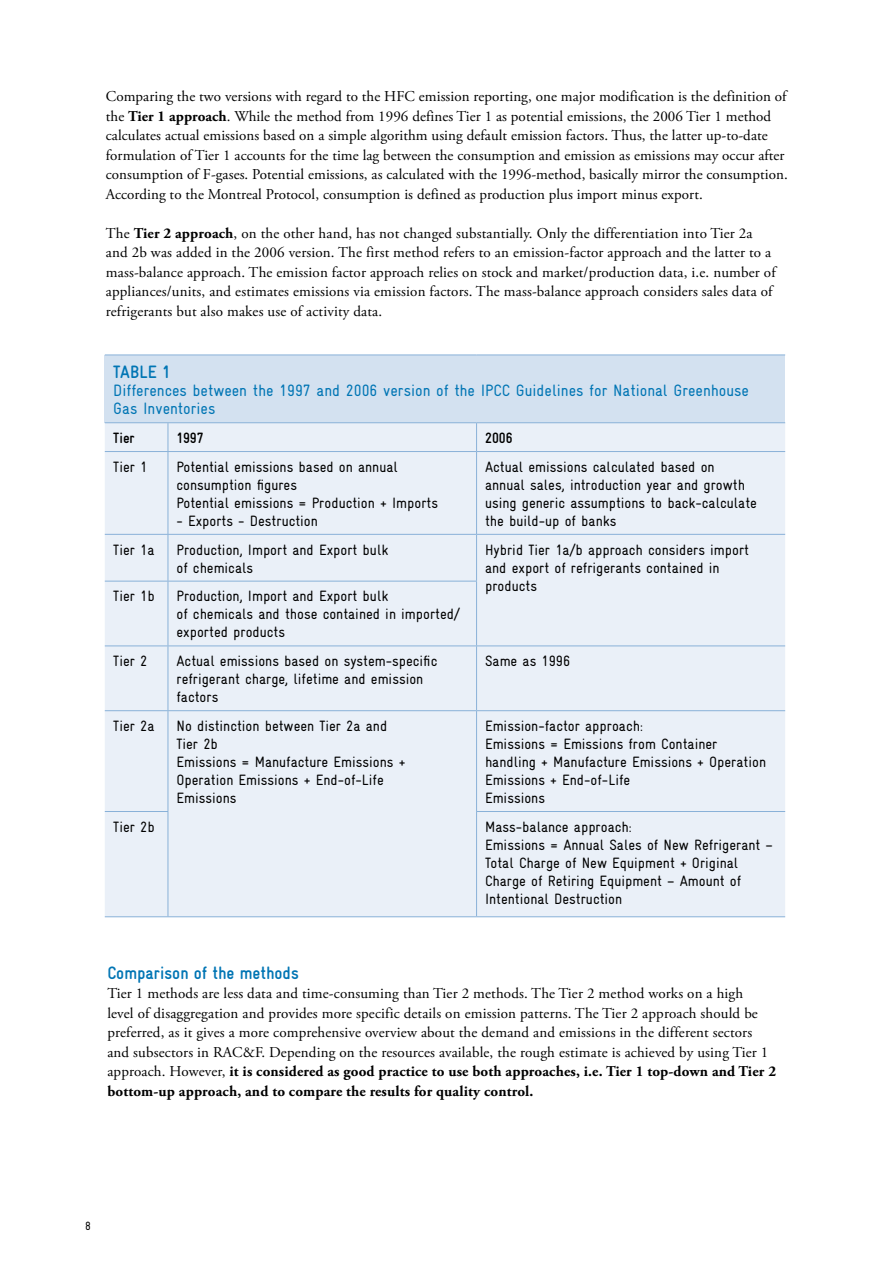
<style>
.page{position:relative;width:893px;height:1263px;background:#fff}
.page>*{position:absolute;margin:0;border:0;box-sizing:border-box;transform-origin:0 0}
.t1{font:700 condensed 18px "Gravur";color:#0075b4}
.t2{font:condensed 16.5px/18px "Gravur";color:#0075b4}
.t3{font:15px/19.5px "Adobe Garamond Pro";letter-spacing:.01em;color:#000}
.t4{font:condensed 15px/18px "Gravur";color:#000}
.t5{font:700 condensed 15px "Gravur";color:#000}
.t6{font:condensed 12px "Gravur";color:#000}
.s1{font-weight:700}
</style>
<div class="page">
<div style="left:105px;top:355px;width:680px;height:68px;background:#d3e1f0"></div>
<div style="left:105px;top:423px;width:680px;height:493px;background:#eaf0f8"></div>
<hr style="left:105px;top:355px;width:63px;height:1px;background:#89b1d8">
<hr style="left:168px;top:355px;width:309px;height:1px;background:#89b1d8">
<hr style="left:477px;top:355px;width:308px;height:1px;background:#89b1d8">
<hr style="left:168px;top:916px;width:309px;height:1px;background:#89b1d8">
<hr style="left:105px;top:916px;width:63px;height:1px;background:#89b1d8">
<hr style="left:477px;top:916px;width:308px;height:1px;background:#89b1d8">
<svg style="left:168px;top:423px;width:1px;height:28px"></svg>
<svg style="left:476px;top:423px;width:1px;height:28px"></svg>
<hr style="left:168px;top:452px;width:1px;height:82px;background:#89b1d8">
<hr style="left:476px;top:452px;width:1px;height:82px;background:#89b1d8">
<hr style="left:105px;top:534px;width:63px;height:1px;background:#89b1d8">
<hr style="left:168px;top:534px;width:309px;height:1px;background:#89b1d8">
<hr style="left:168px;top:535px;width:1px;height:46px;background:#89b1d8">
<hr style="left:477px;top:534px;width:308px;height:1px;background:#89b1d8">
<hr style="left:476px;top:535px;width:1px;height:46px;background:#89b1d8">
<hr style="left:105px;top:581px;width:63px;height:1px;background:#89b1d8">
<hr style="left:168px;top:581px;width:309px;height:1px;background:#89b1d8">
<hr style="left:168px;top:581px;width:1px;height:64px;background:#89b1d8">
<hr style="left:476px;top:581px;width:1px;height:64px;background:#89b1d8">
<hr style="left:105px;top:645px;width:63px;height:1px;background:#89b1d8">
<hr style="left:168px;top:645px;width:309px;height:1px;background:#89b1d8">
<hr style="left:168px;top:646px;width:1px;height:64px;background:#89b1d8">
<hr style="left:477px;top:645px;width:308px;height:1px;background:#89b1d8">
<hr style="left:476px;top:646px;width:1px;height:64px;background:#89b1d8">
<hr style="left:105px;top:710px;width:63px;height:1px;background:#89b1d8">
<hr style="left:168px;top:710px;width:309px;height:1px;background:#89b1d8">
<hr style="left:168px;top:711px;width:1px;height:100px;background:#89b1d8">
<hr style="left:477px;top:710px;width:308px;height:1px;background:#89b1d8">
<hr style="left:476px;top:711px;width:1px;height:100px;background:#89b1d8">
<hr style="left:105px;top:811px;width:63px;height:1px;background:#89b1d8">
<hr style="left:168px;top:812px;width:1px;height:104px;background:#89b1d8">
<hr style="left:476px;top:811px;width:309px;height:1px;background:#89b1d8">
<hr style="left:476px;top:812px;width:1px;height:104px;background:#89b1d8">
<hr style="left:105px;top:422px;width:63px;height:1px;background:#89b1d8">
<hr style="left:168px;top:422px;width:309px;height:1px;background:#89b1d8">
<hr style="left:477px;top:422px;width:308px;height:1px;background:#89b1d8">
<hr style="left:105px;top:451px;width:63px;height:1px;background:#89b1d8">
<hr style="left:168px;top:451px;width:309px;height:1px;background:#89b1d8">
<hr style="left:477px;top:451px;width:308px;height:1px;background:#89b1d8">
<p class="t3" style="left:106px;top:87px;width:683px">Comparing the two versions with regard to the HFC emission reporting, one major modification is the definition of the <span class="s1">Tier 1 approach</span>. While the method from 1996 defines Tier 1 as potential emissions, the 2006 Tier 1 method calculates actual emissions based on a simple algorithm using default emission factors. Thus, the latter up-to-date formulation of Tier 1 accounts for the time lag between the consumption and emission as emissions may occur after consumption of F-gases. Potential emissions, as calculated with the 1996-method, basically mirror the consumption.<br>According to the Montreal Protocol, consumption is defined as production plus import minus export.</p>
<p class="t3" style="left:106px;top:224px;width:671px">The <span class="s1">Tier 2 approach</span>, on the other hand, has not changed substantially. Only the differentiation into Tier 2a and 2b was added in the 2006 version. The first method refers to an emission-factor approach and the latter to a mass-balance approach. The emission factor approach relies on stock and market/production data, i.e. number of appliances/units, and estimates emissions via emission factors. The mass-balance approach considers sales data of refrigerants but also makes use of activity data.</p>
<p class="t1" style="left:113px;top:361px;width:58px">TABLE 1</p>
<p class="t2" style="left:113px;top:381px;width:637px">Differences between the 1997 and 2006 version of the IPCC Guidelines for National Greenhouse<br>Gas Inventories</p>
<p class="t5" style="left:113px;top:430px;width:23px">Tier</p>
<p class="t5" style="left:176px;top:430px;width:29px">1997</p>
<p class="t5" style="left:485px;top:430px;width:29px">2006</p>
<p class="t4" style="left:113px;top:458px;width:36px">Tier 1</p>
<p class="t4" style="left:176px;top:458px;width:263px">Potential emissions based on annual consumption figures<br>Potential emissions = Production + Imports</p>
<p class="t4" style="left:176px;top:512px;width:143px">- Exports - Destruction</p>
<p class="t4" style="left:485px;top:458px;width:273px">Actual emissions calculated based on annual sales, introduction year and growth using generic assumptions to back-calculate the build-up of banks</p>
<p class="t4" style="left:113px;top:540px;width:43px">Tier 1a</p>
<p class="t4" style="left:176px;top:540px;width:213px">Production, Import and Export bulk of chemicals</p>
<p class="t4" style="left:485px;top:540px;width:265px">Hybrid Tier 1a/b approach considers import and export of refrigerants contained in products</p>
<p class="t4" style="left:113px;top:587px;width:43px">Tier 1b</p>
<p class="t4" style="left:176px;top:587px;width:285px">Production, Import and Export bulk<br>of chemicals and those contained in imported/ exported products</p>
<p class="t4" style="left:113px;top:652px;width:36px">Tier 2</p>
<p class="t4" style="left:176px;top:652px;width:262px">Actual emissions based on system-specific refrigerant charge, lifetime and emission factors</p>
<p class="t4" style="left:485px;top:652px;width:87px">Same as 1996</p>
<p class="t4" style="left:113px;top:717px;width:43px">Tier 2a</p>
<p class="t4" style="left:176px;top:717px;width:231px">No distinction between Tier 2a and<br>Tier 2b<br>Emissions = Manufacture Emissions +<br>Operation Emissions + End-of-Life<br>Emissions</p>
<p class="t4" style="left:485px;top:717px;width:283px">Emission-factor approach:<br>Emissions = Emissions from Container handling + Manufacture Emissions + Operation<br>Emissions + End-of-Life<br>Emissions</p>
<p class="t4" style="left:113px;top:818px;width:43px">Tier 2b</p>
<p class="t4" style="left:485px;top:818px;width:289px">Mass-balance approach:<br>Emissions = Annual Sales of New Refrigerant – Total Charge of New Equipment + Original Charge of Retiring Equipment – Amount of Intentional Destruction</p>
<p class="t1" style="left:107px;top:962px;width:193px">Comparison of the methods</p>
<p class="t3" style="left:107px;top:984px;width:670px">Tier 1 methods are less data and time-consuming than Tier 2 methods. The Tier 2 method works on a high<br>level of disaggregation and provides more specific details on emission patterns. The Tier 2 approach should be preferred, as it gives a more comprehensive overview about the demand and emissions in the different sectors and subsectors in RAC&amp;F. Depending on the resources available, the rough estimate is achieved by using Tier 1 approach. However, <span class="s1">it is considered as good practice to use both approaches, i.e. Tier 1 top-down and Tier 2 bottom-up approach, and to compare the results for quality control.</span></p>
<p class="t6" style="left:85px;top:1219px;width:7px">8</p>
</div>
